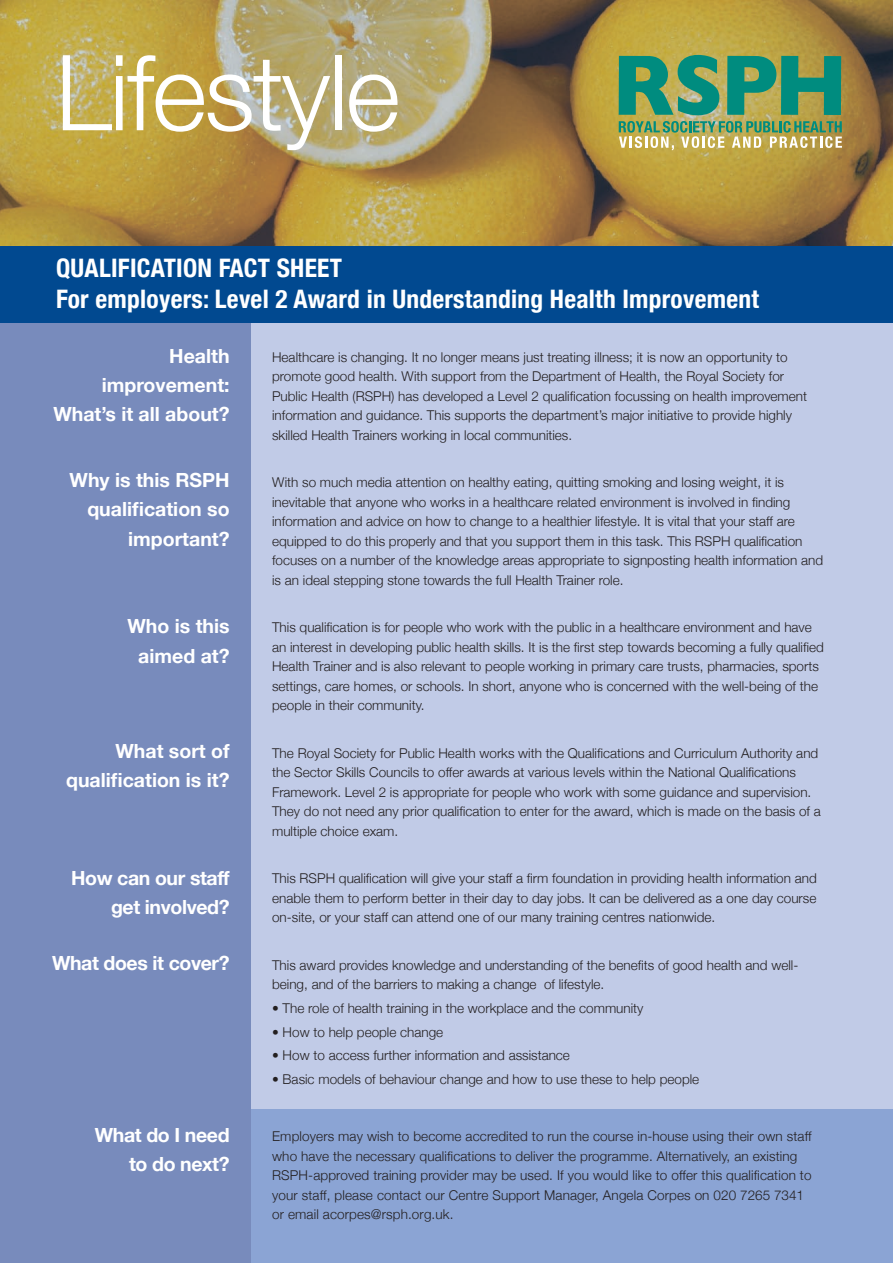
<style>
.page{position:relative;width:893px;height:1263px;background:#fff}
.page>*{position:absolute;margin:0;border:0;box-sizing:border-box;transform-origin:0 0}
.t1{font:300 105px "Helvetica Neue";letter-spacing:-.02em;color:#fff}
.t2{font:700 condensed 25.5px/30.6px "Helvetica Neue";letter-spacing:.01em;color:#fff}
.t3{font:700 19.5px/29.2px "Helvetica Neue";color:#fff;text-align:right}
.t4{font:700 19.5px/29.2px "Helvetica Neue";letter-spacing:-.02em;color:#fff;text-align:right}
.t5{font:300 13.5px/19.5px "Helvetica Neue";color:#231f20}
</style>
<div class="page">
<svg style="left:0;top:0;width:893px;height:247px;background:#aa904b"></svg>
<svg style="left:619px;top:55px;width:100px;height:60px;background:#449872"></svg>
<svg style="left:727px;top:56px;width:114px;height:59px;background:#45956c"></svg>
<svg style="left:619px;top:121px;width:223px;height:29px;background:#a4af72"></svg>
<div style="left:251px;top:268px;width:642px;height:995px;background:#c1cbe7"></div>
<div style="left:0;top:1109px;width:893px;height:154px;background:#8ba4d4"></div>
<div style="left:0;top:281px;width:251px;height:982px;background:#788bbc"></div>
<div style="left:0;top:247px;width:893px;height:76px;background:#014990"></div>
<h1 class="t1" style="left:55px;top:29px;width:346px">Lifestyle</h1>
<h2 class="t2" style="left:56px;top:252px;width:704px">QUALIFICATION FACT SHEET<br>For employers: Level 2 Award in Understanding Health Improvement</h2>
<h3 class="t3" style="left:53px;top:341px;width:178px">Health improvement:<br>What’s it all about?</h3>
<p class="t5" style="left:272px;top:347px;width:536px">Healthcare is changing. It no longer means just treating illness; it is now an opportunity to promote good health. With support from the Department of Health, the Royal Society for Public Health (RSPH) has developed a Level 2 qualification focussing on health improvement information and guidance. This supports the department’s major initiative to provide highly skilled Health Trainers working in local communities.</p>
<p class="t5" style="left:272px;top:472px;width:552px">With so much media attention on healthy eating, quitting smoking and losing weight, it is inevitable that anyone who works in a healthcare related environment is involved in finding information and advice on how to change to a healthier lifestyle. It is vital that your staff are equipped to do this properly and that you support them in this task. This RSPH qualification focuses on a number of the knowledge areas appropriate to signposting health information and is an ideal stepping stone towards the full Health Trainer role.</p>
<p class="t5" style="left:272px;top:617px;width:553px">This qualification is for people who work with the public in a healthcare environment and have an interest in developing public health skills. It is the first step towards becoming a fully qualified Health Trainer and is also relevant to people working in primary care trusts, pharmacies, sports settings, care homes, or schools. In short, anyone who is concerned with the well-being of the people in their community.</p>
<p class="t5" style="left:272px;top:743px;width:550px">The Royal Society for Public Health works with the Qualifications and Curriculum Authority and the Sector Skills Councils to offer awards at various levels within the National Qualifications Framework. Level 2 is appropriate for people who work with some guidance and supervision.<br>They do not need any prior qualification to enter for the award, which is made on the basis of a multiple choice exam.</p>
<p class="t5" style="left:272px;top:868px;width:546px;text-align:justify">This RSPH qualification will give your staff a firm foundation in providing health information and enable them to perform better in their day to day jobs. It can be delivered as a one day course on-site, or your staff can attend one of our many training centres nationwide.</p>
<p class="t5" style="left:272px;top:955px;width:528px">This award provides knowledge and understanding of the benefits of good health and well&shy;being, and of the barriers to making a change of lifestyle.</p>
<p class="t5" style="left:272px;top:998px;width:373px">• The role of health training in the workplace and the community</p>
<p class="t5" style="left:272px;top:1022px;width:173px">• How to help people change</p>
<p class="t5" style="left:272px;top:1045px;width:299px">• How to access further information and assistance</p>
<p class="t5" style="left:272px;top:1069px;width:429px">• Basic models of behaviour change and how to use these to help people</p>
<h3 class="t3" style="left:70px;top:465px;width:161px">Why is this RSPH qualification so important?</h3>
<h3 class="t3" style="left:127px;top:611px;width:104px;text-align:center">Who is this aimed at?</h3>
<h3 class="t3" style="left:66px;top:736px;width:165px">What sort of qualification is it?</h3>
<h3 class="t4" style="left:71px;top:863px;width:160px">How can our staff get involved?</h3>
<h3 class="t4" style="left:52px;top:948px;width:179px">What does it cover?</h3>
<h3 class="t4" style="left:95px;top:1120px;width:136px">What do I need to do next?</h3>
<p class="t5" style="left:272px;top:1126px;width:541px">Employers may wish to become accredited to run the course in-house using their own staff who have the necessary qualifications to deliver the programme. Alternatively, an existing RSPH-approved training provider may be used. If you would like to offer this qualification to your staff, please contact our Centre Support Manager, Angela Corpes on 020 7265 7341 or email acorpes@rsph.org.uk.</p>
</div>
